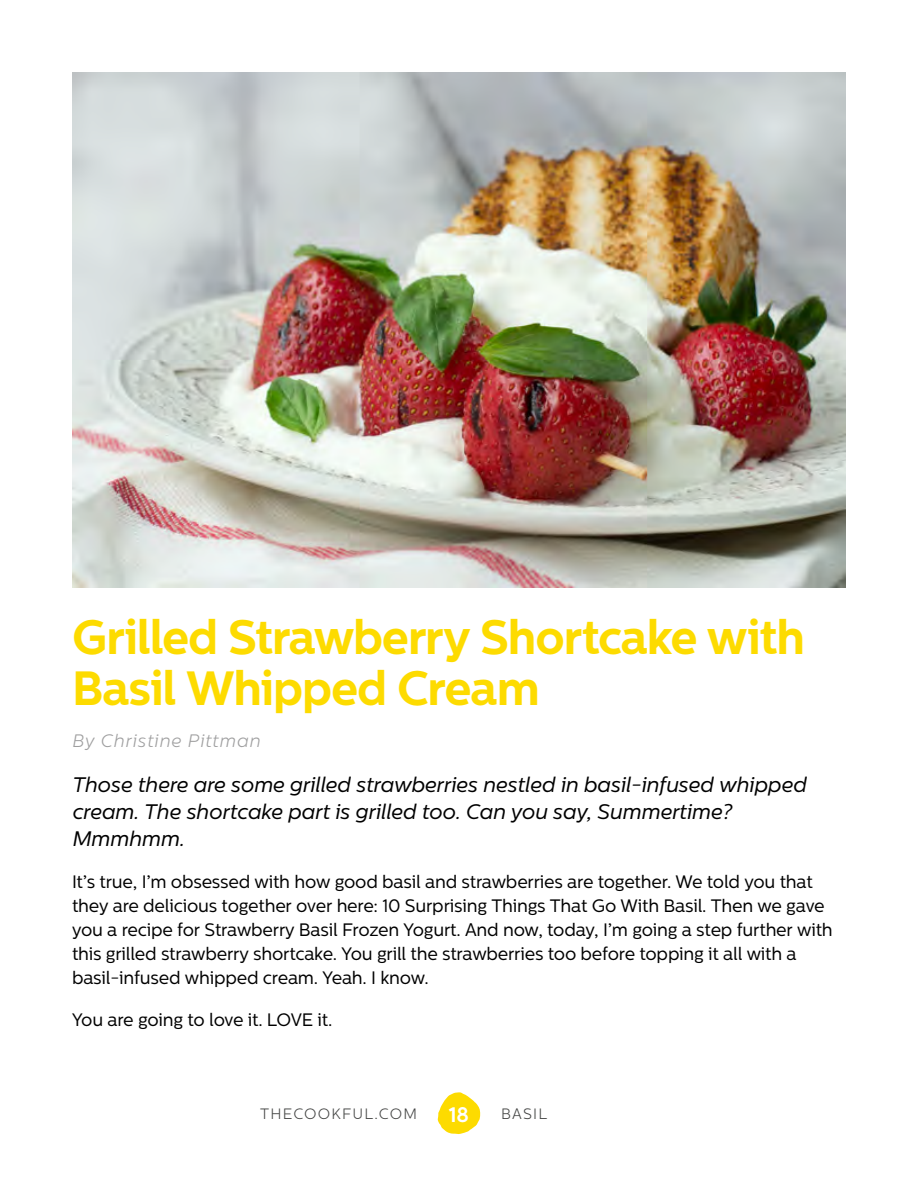
<style>
.page{position:relative;width:918px;height:1188px;background:#fff}
.page>*{position:absolute;margin:0;border:0;box-sizing:border-box;transform-origin:0 0}
.t1{font:700 48px/51px "Centrale Sans";letter-spacing:-.025em;color:#fddb00}
.t2{font:italic 21px/27px "Centrale Sans";letter-spacing:-.01em;color:#000}
.t3{font:700 21px "Centrale Sans";color:#fff}
.t4{font:18px/24px "Centrale Sans";letter-spacing:-.01em;color:#000}
.t5{font:italic 300 18px "Centrale Sans";letter-spacing:.04em;color:#9e9e9f}
.t6{font:300 15px "Centrale Sans";letter-spacing:.08em;color:#424342}
</style>
<div class="page">
<svg style="left:438px;top:1092px;width:42px;height:42px"></svg>
<img style="left:72px;top:72px;width:774px;height:516px">
<h1 class="t1" style="left:72px;top:611px;width:735px">Grilled Strawberry Shortcake with<br>Basil Whipped Cream</h1>
<p class="t5" style="left:72px;top:731px;width:190px">By Christine Pittman</p>
<p class="t2" style="left:72px;top:771px;width:736px">Those there are some grilled strawberries nestled in basil-infused whipped cream. The shortcake part is grilled too. Can you say, Summertime?<br>Mmmhmm.</p>
<p class="t4" style="left:72px;top:870px;width:762px">It’s true, I’m obsessed with how good basil and strawberries are together. We told you that they are delicious together over here: 10 Surprising Things That Go With Basil. Then we gave you a recipe for Strawberry Basil Frozen Yogurt. And now, today, I’m going a step further with this grilled strawberry shortcake. You grill the strawberries too before topping it all with a basil-infused whipped cream. Yeah. I know.</p>
<p class="t4" style="left:72px;top:1008px;width:260px">You are going to love it. LOVE it.</p>
<p class="t6" style="left:260px;top:1105px;width:158px">THECOOKFUL.COM</p>
<p class="t3" style="left:449px;top:1102px;width:22px">18</p>
<p class="t6" style="left:501px;top:1105px;width:48px">BASIL</p>
</div>
